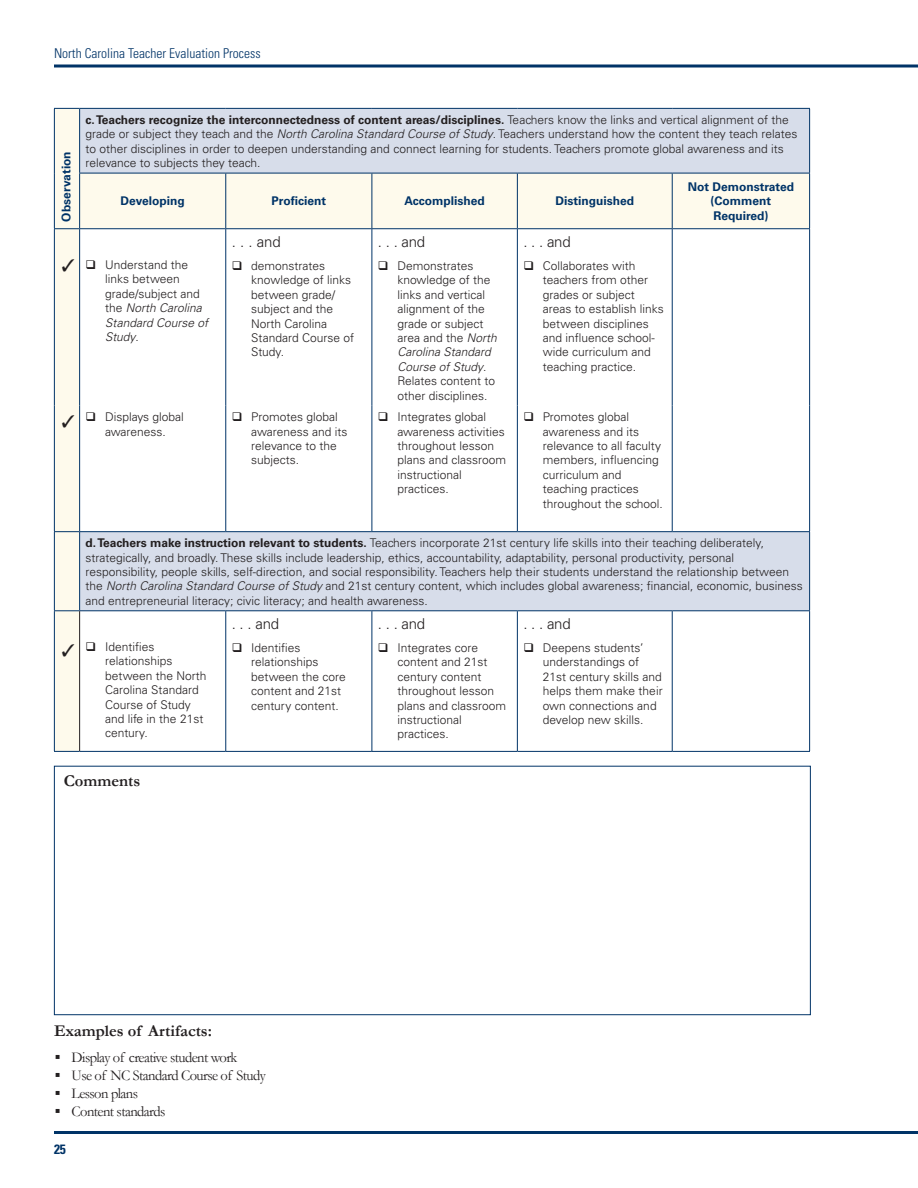
<style>
.page{position:relative;width:918px;height:1188px;background:#fff}
.page>*{position:absolute;margin:0;border:0;box-sizing:border-box;transform-origin:0 0}
.t1{font:700 16.5px "Garamond";color:#231f20}
.t2{font:15px "Garamond";letter-spacing:-.04em;color:#231f20}
.t3{font:300 15px "Univers";letter-spacing:-.015em;color:#231f20}
.t4{font:300 condensed 13.5px "Univers";color:#003367}
.t5{font:700 condensed 13.5px "Univers";color:#003367}
.t6{font:300 12px/14.4px "Univers";color:#231f20}
.t7{font:700 12px/14.4px "Univers";color:#003367;text-align:center}
.s1{font-weight:700}
.s2{font-style:italic}
</style>
<div class="page">
<svg style="left:54px;top:64px;width:864px;height:4px;background:#3f658c"></svg>
<hr style="left:54px;top:1131px;width:864px;height:3px;background:#003367">
<svg style="left:55px;top:109px;width:754px;height:642px"></svg>
<svg style="left:80px;top:109px;width:729px;height:501px"></svg>
<hr style="left:809px;top:173px;width:1px;height:55px;background:#003367">
<hr style="left:809px;top:532px;width:1px;height:78px;background:#003367">
<hr style="left:809px;top:611px;width:1px;height:140px;background:#003367">
<hr style="left:80px;top:751px;width:146px;height:1px;background:#003367">
<hr style="left:226px;top:751px;width:146px;height:1px;background:#003367">
<hr style="left:372px;top:751px;width:145px;height:1px;background:#003367">
<hr style="left:517px;top:751px;width:155px;height:1px;background:#003367">
<hr style="left:672px;top:751px;width:138px;height:1px;background:#003367">
<hr style="left:80px;top:108px;width:146px;height:1px;background:#003367">
<hr style="left:226px;top:108px;width:146px;height:1px;background:#003367">
<hr style="left:372px;top:108px;width:145px;height:1px;background:#003367">
<hr style="left:517px;top:108px;width:155px;height:1px;background:#003367">
<hr style="left:672px;top:108px;width:138px;height:1px;background:#003367">
<hr style="left:809px;top:109px;width:1px;height:64px;background:#003367">
<hr style="left:79px;top:173px;width:147px;height:1px;background:#003367">
<hr style="left:226px;top:173px;width:146px;height:1px;background:#003367">
<hr style="left:372px;top:173px;width:145px;height:1px;background:#003367">
<hr style="left:517px;top:173px;width:155px;height:1px;background:#003367">
<hr style="left:672px;top:173px;width:138px;height:1px;background:#003367">
<hr style="left:225px;top:173px;width:1px;height:55px;background:#003367">
<hr style="left:372px;top:173px;width:1px;height:55px;background:#003367">
<hr style="left:517px;top:173px;width:1px;height:55px;background:#003367">
<hr style="left:80px;top:228px;width:146px;height:1px;background:#003367">
<hr style="left:672px;top:173px;width:1px;height:55px;background:#003367">
<hr style="left:226px;top:228px;width:146px;height:1px;background:#003367">
<hr style="left:372px;top:228px;width:145px;height:1px;background:#003367">
<hr style="left:517px;top:228px;width:155px;height:1px;background:#003367">
<hr style="left:672px;top:228px;width:138px;height:1px;background:#003367">
<hr style="left:80px;top:531px;width:146px;height:1px;background:#003367">
<hr style="left:226px;top:531px;width:146px;height:1px;background:#003367">
<hr style="left:372px;top:531px;width:145px;height:1px;background:#003367">
<hr style="left:517px;top:531px;width:155px;height:1px;background:#003367">
<hr style="left:672px;top:531px;width:138px;height:1px;background:#003367">
<hr style="left:80px;top:610px;width:146px;height:1px;background:#003367">
<hr style="left:225px;top:611px;width:1px;height:140px;background:#003367">
<hr style="left:226px;top:610px;width:146px;height:1px;background:#003367">
<hr style="left:372px;top:611px;width:1px;height:140px;background:#003367">
<hr style="left:372px;top:610px;width:145px;height:1px;background:#003367">
<hr style="left:517px;top:611px;width:1px;height:140px;background:#003367">
<hr style="left:517px;top:610px;width:155px;height:1px;background:#003367">
<hr style="left:672px;top:611px;width:1px;height:140px;background:#003367">
<hr style="left:672px;top:610px;width:138px;height:1px;background:#003367">
<svg style="left:54px;top:108px;width:26px;height:1px"></svg>
<hr style="left:54px;top:109px;width:1px;height:64px;background:#003367">
<hr style="left:79px;top:109px;width:1px;height:64px;background:#003367">
<hr style="left:54px;top:173px;width:1px;height:55px;background:#003367">
<hr style="left:79px;top:173px;width:1px;height:55px;background:#003367">
<svg style="left:54px;top:228px;width:26px;height:1px"></svg>
<hr style="left:54px;top:229px;width:1px;height:177px;background:#003367">
<hr style="left:79px;top:229px;width:1px;height:177px;background:#003367">
<hr style="left:54px;top:406px;width:1px;height:125px;background:#003367">
<hr style="left:79px;top:406px;width:1px;height:125px;background:#003367">
<svg style="left:54px;top:531px;width:26px;height:1px"></svg>
<hr style="left:54px;top:532px;width:1px;height:78px;background:#003367">
<hr style="left:79px;top:532px;width:1px;height:78px;background:#003367">
<svg style="left:54px;top:610px;width:26px;height:1px"></svg>
<hr style="left:54px;top:611px;width:1px;height:140px;background:#003367">
<svg style="left:54px;top:751px;width:26px;height:1px"></svg>
<hr style="left:79px;top:611px;width:1px;height:140px;background:#231f20">
<hr style="left:225px;top:229px;width:1px;height:177px;background:#003367">
<hr style="left:372px;top:229px;width:1px;height:177px;background:#003367">
<hr style="left:517px;top:229px;width:1px;height:177px;background:#003367">
<hr style="left:672px;top:229px;width:1px;height:177px;background:#003367">
<hr style="left:809px;top:229px;width:1px;height:177px;background:#003367">
<hr style="left:225px;top:406px;width:1px;height:125px;background:#003367">
<hr style="left:372px;top:406px;width:1px;height:125px;background:#003367">
<hr style="left:517px;top:406px;width:1px;height:125px;background:#003367">
<hr style="left:672px;top:406px;width:1px;height:125px;background:#003367">
<hr style="left:809px;top:406px;width:1px;height:125px;background:#003367">
<div style="left:54px;top:766px;width:757px;height:249px;border:1px solid #003367"></div>
<svg style="left:87px;top:260px;width:8px;height:9px"></svg>
<svg style="left:233px;top:261px;width:8px;height:9px"></svg>
<svg style="left:379px;top:261px;width:9px;height:9px"></svg>
<svg style="left:524px;top:261px;width:9px;height:9px"></svg>
<svg style="left:87px;top:412px;width:8px;height:9px"></svg>
<svg style="left:233px;top:412px;width:8px;height:9px"></svg>
<svg style="left:379px;top:412px;width:9px;height:9px"></svg>
<svg style="left:524px;top:412px;width:9px;height:9px"></svg>
<svg style="left:87px;top:642px;width:8px;height:9px"></svg>
<svg style="left:233px;top:643px;width:8px;height:9px"></svg>
<svg style="left:379px;top:643px;width:9px;height:9px"></svg>
<svg style="left:524px;top:643px;width:9px;height:9px"></svg>
<svg style="left:62px;top:259px;width:12px;height:12px"></svg>
<svg style="left:62px;top:415px;width:12px;height:12px"></svg>
<svg style="left:62px;top:644px;width:12px;height:13px"></svg>
<p class="t4" style="left:54px;top:45px;width:208px">North Carolina Teacher Evaluation Process</p>
<p class="t7" style="left:59px;top:222px;width:72px;rotate:-90deg">Observation</p>
<p class="t6" style="left:86px;top:112px;width:713px"><span class="s1">c. Teachers recognize the interconnectedness of content areas/disciplines.</span> Teachers know the links and vertical alignment of the grade or subject they teach and the <span class="s2">North Carolina Standard Course of Study</span>. Teachers understand how the content they teach relates to other disciplines in order to deepen understanding and connect learning for students. Teachers promote global awareness and its relevance to subjects they teach.</p>
<p class="t7" style="left:120px;top:194px;width:66px">Developing</p>
<p class="t7" style="left:272px;top:194px;width:56px">Proficient</p>
<p class="t7" style="left:404px;top:194px;width:82px">Accomplished</p>
<p class="t7" style="left:555px;top:194px;width:80px">Distinguished</p>
<p class="t7" style="left:688px;top:180px;width:108px">Not Demonstrated (Comment<br>Required)</p>
<p class="t6" style="left:105px;top:257px;width:104px">Understand the links between grade/subject and the <span class="s2">North Carolina<br>Standard Course of<br>Study</span>.</p>
<p class="t3" style="left:232px;top:232px;width:51px">. . . and</p>
<p class="t6" style="left:251px;top:259px;width:104px">demonstrates knowledge of links between grade/ subject and the<br>North Carolina<br>Standard Course of<br>Study.</p>
<p class="t3" style="left:378px;top:232px;width:49px">. . . and</p>
<p class="t6" style="left:397px;top:259px;width:101px">Demonstrates knowledge of the links and vertical alignment of the grade or subject area and the <span class="s2">North<br>Carolina Standard<br>Course of Study</span>.<br>Relates content to other disciplines.</p>
<p class="t3" style="left:523px;top:232px;width:49px">. . . and</p>
<p class="t6" style="left:543px;top:259px;width:122px">Collaborates with teachers from other grades or subject areas to establish links between disciplines and influence school&shy;wide curriculum and teaching practice.</p>
<p class="t6" style="left:105px;top:410px;width:80px">Displays global awareness.</p>
<p class="t6" style="left:251px;top:410px;width:98px">Promotes global awareness and its relevance to the subjects.</p>
<p class="t6" style="left:397px;top:410px;width:110px">Integrates global awareness activities throughout lesson plans and classroom instructional practices.</p>
<p class="t6" style="left:543px;top:410px;width:122px">Promotes global awareness and its relevance to all faculty members, influencing curriculum and teaching practices throughout the school.</p>
<p class="t6" style="left:86px;top:536px;width:719px"><span class="s1">d. Teachers make instruction relevant to students.</span> Teachers incorporate 21st century life skills into their teaching deliberately, strategically, and broadly. These skills include leadership, ethics, accountability, adaptability, personal productivity, personal responsibility, people skills, self-direction, and social responsibility. Teachers help their students understand the relationship between the <span class="s2">North Carolina Standard Course of Study</span> and 21st century content, which includes global awareness; financial, economic, business and entrepreneurial literacy; civic literacy; and health awareness.</p>
<p class="t6" style="left:105px;top:640px;width:103px">Identifies relationships between the North<br>Carolina Standard<br>Course of Study and life in the 21st century.</p>
<p class="t3" style="left:232px;top:614px;width:49px">. . . and</p>
<p class="t6" style="left:251px;top:641px;width:96px">Identifies relationships between the core content and 21st century content.</p>
<p class="t3" style="left:378px;top:614px;width:49px">. . . and</p>
<p class="t6" style="left:397px;top:641px;width:110px">Integrates core content and 21st century content throughout lesson plans and classroom instructional practices.</p>
<p class="t3" style="left:523px;top:614px;width:49px">. . . and</p>
<p class="t6" style="left:543px;top:641px;width:121px">Deepens students’ understandings of<br>21st century skills and helps them make their own connections and develop new skills.</p>
<h1 class="t1" style="left:64px;top:770px;width:78px">Comments</h1>
<h1 class="t1" style="left:54px;top:1020px;width:160px">Examples of Artifacts:</h1>
<p class="t2" style="left:55px;top:1047px;width:184px">▪ Display of creative student work</p>
<p class="t2" style="left:55px;top:1065px;width:212px">▪ Use of NC Standard Course of Study</p>
<p class="t2" style="left:55px;top:1083px;width:84px">▪ Lesson plans</p>
<p class="t2" style="left:55px;top:1101px;width:112px">▪ Content standards</p>
<p class="t5" style="left:54px;top:1141px;width:13px">25</p>
</div>
